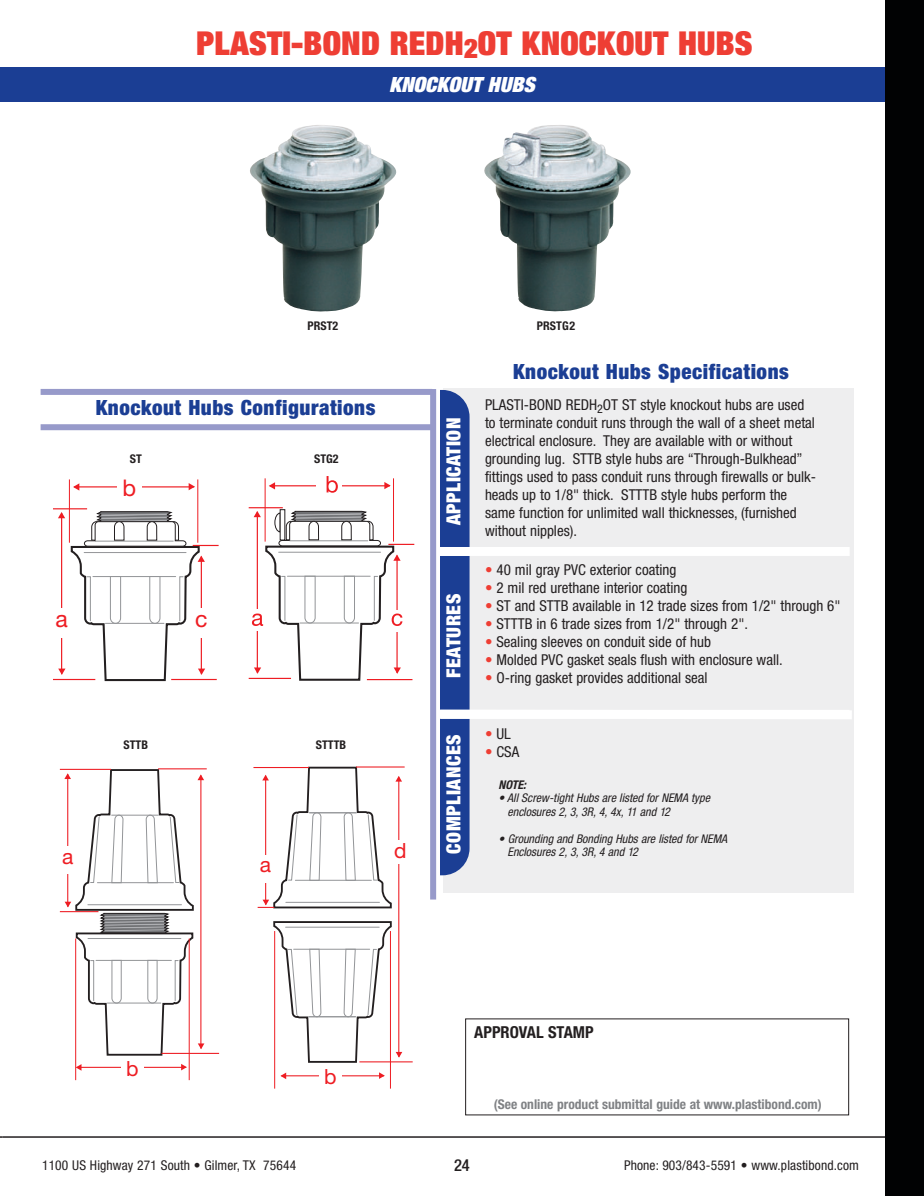
<style>
.page{position:relative;width:924px;height:1196px;background:#fff}
.page>*{position:absolute;margin:0;border:0;box-sizing:border-box;transform-origin:0 0}
.t1{font:900 expanded 33px "Helvetica Neue";letter-spacing:.005em;color:#ee3e34}
.t2{font:22.95px "Helvetica Neue";color:#ee1d23}
.t3{font:900 condensed 21px "Helvetica Neue";letter-spacing:.025em;color:#1b3e94}
.t4{font:italic 900 expanded 21px "Helvetica Neue";color:#fff}
.t5{font:21px "Helvetica Neue";color:#ee1d23}
.t6{font:900 condensed 19.5px "Helvetica Neue";letter-spacing:.025em;color:#fff}
.t7{font:700 condensed 16.5px "Helvetica Neue";color:#231f20}
.t8{font:500 condensed 16.5px "Helvetica Neue";color:#231f20}
.t9{font:condensed 15px/18px "Helvetica Neue";color:#231f20}
.t10{font:condensed 13.5px "Helvetica Neue";letter-spacing:.01em;color:#231f20}
.t11{font:700 condensed 13.5px "Helvetica Neue";color:#808285}
.t12{font:italic condensed 12px/13.5px "Helvetica Neue";color:#231f20}
.t13{font:700 condensed 12px "Helvetica Neue";letter-spacing:.005em;color:#231f20}
.t14{font:italic 700 condensed 12px "Helvetica Neue";color:#231f20}
.s1{color:#ee3e34}
</style>
<div class="page">
<div style="left:443px;top:389px;width:410px;height:504px;background:#eeeeef"></div>
<div style="left:403px;top:390px;width:66px;height:485px;background:#1b3e94;border-radius:27px"></div>
<div style="left:438px;top:547px;width:411px;height:9px;background:#fff"></div>
<div style="left:388px;top:383px;width:52px;height:494px;background:#fff"></div>
<div style="left:3px;top:67px;width:918px;height:35px;background:#1b3e94"></div>
<hr style="left:3px;top:1136px;width:918px;height:2px;background:#231f20">
<svg style="left:436px;top:705px;width:418px;height:19px"></svg>
<div style="left:884px;top:0;width:40px;height:1196px;background:#010203"></div>
<div style="left:430px;top:389px;width:6px;height:510px;background:#979aca"></div>
<hr style="left:0;top:67px;width:3px;height:35px;background:#1b3e94">
<div style="left:41px;top:424px;width:391px;height:6px;background:#979aca"></div>
<div style="left:41px;top:389px;width:391px;height:6px;background:#979aca"></div>
<img style="left:250px;top:125px;width:147px;height:187px">
<img style="left:484px;top:125px;width:147px;height:187px">
<hr style="left:74px;top:486px;width:120px;height:1px;background:#ee1d23">
<svg style="left:73px;top:483px;width:6px;height:7px"></svg>
<svg style="left:189px;top:483px;width:6px;height:7px"></svg>
<hr style="left:53px;top:508px;width:34px;height:1px;background:#ee1d23">
<hr style="left:53px;top:679px;width:42px;height:1px;background:#ee1d23">
<hr style="left:69px;top:479px;width:1px;height:64px;background:#ee1d23">
<hr style="left:197px;top:479px;width:1px;height:64px;background:#ee1d23">
<svg style="left:58px;top:511px;width:161px;height:171px"></svg>
<hr style="left:171px;top:679px;width:46px;height:1px;background:#ee1d23">
<div style="left:117px;top:478px;width:25px;height:27px;background:#fff"></div>
<div style="left:194px;top:611px;width:16px;height:20px;background:#fff"></div>
<div style="left:195px;top:608px;width:14px;height:30px;background:#fff"></div>
<div style="left:55px;top:608px;width:15px;height:30px;background:#fff"></div>
<div style="left:280px;top:509px;width:5px;height:31px;background:#494647;border:1px solid #231f20"></div>
<hr style="left:270px;top:485px;width:120px;height:1px;background:#ee1d23">
<svg style="left:269px;top:482px;width:6px;height:7px"></svg>
<svg style="left:384px;top:482px;width:6px;height:7px"></svg>
<hr style="left:249px;top:507px;width:34px;height:1px;background:#ee1d23">
<hr style="left:249px;top:678px;width:42px;height:1px;background:#ee1d23">
<hr style="left:265px;top:478px;width:1px;height:63px;background:#ee1d23">
<hr style="left:393px;top:478px;width:1px;height:63px;background:#ee1d23">
<div style="left:316px;top:473px;width:26px;height:21px;background:#fff"></div>
<svg style="left:326px;top:476px;width:12px;height:17px"></svg>
<svg style="left:252px;top:510px;width:162px;height:171px"></svg>
<hr style="left:77px;top:1067px;width:109px;height:1px;background:#ee1d23">
<svg style="left:76px;top:1064px;width:5px;height:6px"></svg>
<svg style="left:181px;top:1064px;width:6px;height:6px"></svg>
<hr style="left:75px;top:938px;width:1px;height:142px;background:#ee1d23">
<hr style="left:189px;top:938px;width:1px;height:142px;background:#ee1d23">
<hr style="left:60px;top:769px;width:51px;height:1px;background:#ee1d23">
<hr style="left:60px;top:911px;width:38px;height:1px;background:#ee1d23">
<hr style="left:158px;top:768px;width:49px;height:1px;background:#ee1d23">
<svg style="left:64px;top:768px;width:140px;height:288px"></svg>
<hr style="left:161px;top:1053px;width:58px;height:1px;background:#ee1d23">
<div style="left:62px;top:849px;width:15px;height:18px;background:#fff"></div>
<div style="left:62px;top:847px;width:13px;height:27px;background:#fff"></div>
<div style="left:121px;top:1059px;width:23px;height:24px;background:#fff"></div>
<hr style="left:281px;top:1075px;width:103px;height:1px;background:#ee1d23">
<svg style="left:280px;top:1072px;width:6px;height:7px"></svg>
<svg style="left:379px;top:1072px;width:6px;height:7px"></svg>
<hr style="left:274px;top:931px;width:1px;height:157px;background:#ee1d23">
<hr style="left:390px;top:931px;width:1px;height:157px;background:#ee1d23">
<hr style="left:253px;top:767px;width:56px;height:1px;background:#ee1d23">
<hr style="left:356px;top:766px;width:48px;height:1px;background:#ee1d23">
<hr style="left:398px;top:777px;width:1px;height:280px;background:#ee1d23">
<svg style="left:273px;top:920px;width:129px;height:144px"></svg>
<hr style="left:359px;top:1061px;width:54px;height:1px;background:#ee1d23">
<svg style="left:258px;top:766px;width:144px;height:143px"></svg>
<div style="left:319px;top:1067px;width:22px;height:25px;background:#fff"></div>
<div style="left:257px;top:856px;width:19px;height:21px;background:#fff"></div>
<div style="left:260px;top:855px;width:13px;height:27px;background:#fff"></div>
<div style="left:388px;top:840px;width:19px;height:21px;background:#fff"></div>
<div style="left:394px;top:841px;width:14px;height:22px;background:#fff"></div>
<h1 class="t1" style="left:196px;top:31px;width:558px">PLASTI-BOND REDH<sub>2</sub>OT KNOCKOUT HUBS</h1>
<h3 class="t4" style="left:389px;top:77px;width:151px">KNOCKOUT HUBS</h3>
<p class="t13" style="left:307px;top:322px;width:32px">PRST2</p>
<p class="t13" style="left:537px;top:322px;width:40px">PRSTG2</p>
<h3 class="t3" style="left:96px;top:400px;width:281px">Knockout Hubs Configurations</h3>
<p class="t13" style="left:130px;top:454px;width:14px">ST</p>
<p class="t13" style="left:314px;top:454px;width:26px">STG2</p>
<h2 class="t2" style="left:122px;top:480px;width:15px">b</h2>
<h2 class="t2" style="left:55px;top:610px;width:14px">a</h2>
<h2 class="t2" style="left:195px;top:610px;width:14px">c</h2>
<h3 class="t5" style="left:62px;top:848px;width:13px">a</h3>
<p class="t13" style="left:123px;top:740px;width:26px">STTB</p>
<p class="t13" style="left:316px;top:740px;width:32px">STTTB</p>
<h3 class="t5" style="left:260px;top:857px;width:13px">a</h3>
<h3 class="t5" style="left:394px;top:843px;width:14px">d</h3>
<h3 class="t6" style="left:446px;top:525px;width:109px;rotate:-90deg">APPLICATION</h3>
<h3 class="t6" style="left:446px;top:678px;width:85px;rotate:-90deg">FEATURES</h3>
<h3 class="t6" style="left:446px;top:853px;width:120px;rotate:-90deg">COMPLIANCES</h3>
<h3 class="t3" style="left:513px;top:364px;width:277px">Knockout Hubs Specifications</h3>
<p class="t9" style="left:485px;top:397px;width:333px">PLASTI-BOND REDH<sub>2</sub>OT ST style knockout hubs are used to terminate conduit runs through the wall of a sheet metal electrical enclosure. They are available with or without grounding lug. STTB style hubs are “Through-Bulkhead” fittings used to pass conduit runs through firewalls or bulk&shy;heads up to 1/8" thick. STTTB style hubs perform the same function for unlimited wall thicknesses, (furnished without nipples).</p>
<p class="t9" style="left:485px;top:562px;width:193px"><span class="s1">•</span> 40 mil gray PVC exterior coating</p>
<p class="t9" style="left:485px;top:580px;width:204px"><span class="s1">•</span> 2 mil red urethane interior coating</p>
<p class="t9" style="left:485px;top:598px;width:357px"><span class="s1">•</span> ST and STTB available in 12 trade sizes from 1/2" through 6"</p>
<p class="t9" style="left:485px;top:616px;width:264px"><span class="s1">•</span> STTTB in 6 trade sizes from 1/2" through 2".</p>
<p class="t9" style="left:485px;top:634px;width:227px"><span class="s1">•</span> Sealing sleeves on conduit side of hub</p>
<p class="t9" style="left:485px;top:652px;width:299px"><span class="s1">•</span> Molded PVC gasket seals flush with enclosure wall.</p>
<p class="t9" style="left:485px;top:670px;width:224px"><span class="s1">•</span> O-ring gasket provides additional seal</p>
<p class="t9" style="left:485px;top:726px;width:27px"><span class="s1">•</span> UL</p>
<p class="t9" style="left:485px;top:744px;width:36px"><span class="s1">•</span> CSA</p>
<p class="t14" style="left:498px;top:780px;width:31px">NOTE:</p>
<p class="t12" style="left:507px;top:792px;width:206px;text-indent:-9px">• All Screw-tight Hubs are listed for NEMA type enclosures 2,3,3R,4,4x,11 and 12</p>
<p class="t12" style="left:507px;top:832px;width:221px;text-indent:-9px">• Grounding and Bonding Hubs are listed for NEMA<br>Enclosures 2,3,3R,4 and 12</p>
<h3 class="t5" style="left:126px;top:1061px;width:14px">b</h3>
<h3 class="t5" style="left:324px;top:1069px;width:14px">b</h3>
<p class="t7" style="left:474px;top:1026px;width:121px">APPROVAL STAMP</p>
<p class="t11" style="left:494px;top:1099px;width:329px">(See online product submittal guide at www.plastibond.com)</p>
<p class="t8" style="left:454px;top:1159px;width:17px">24</p>
<p class="t10" style="left:42px;top:1160px;width:255px">1100 US Highway 271 South • Gilmer, TX 75644</p>
<p class="t10" style="left:624px;top:1160px;width:236px">Phone: 903/843-5591 • www.plastibond.com</p>
</div>
